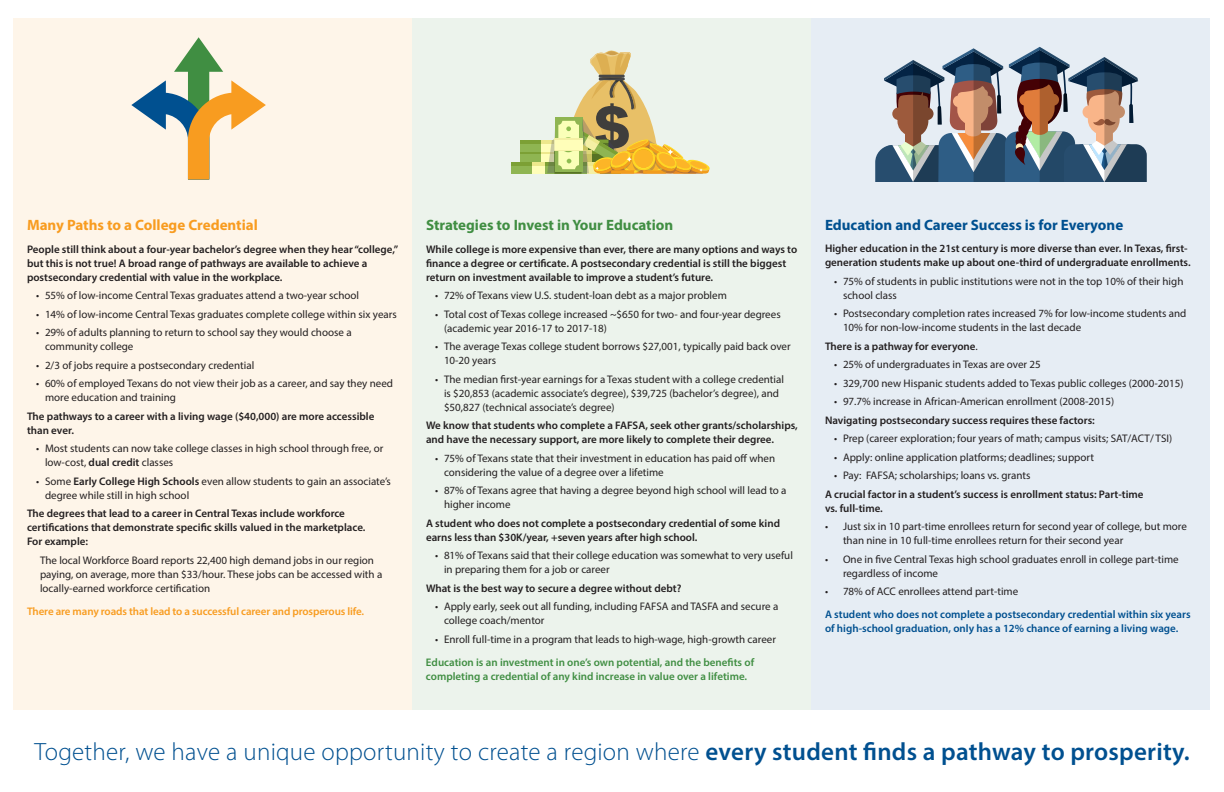
<style>
.page{position:relative;width:1224px;height:792px;background:#fff}
.page>*{position:absolute;margin:0;border:0;box-sizing:border-box;transform-origin:0 0}
.t1{font:300 25px "Myriad Pro";letter-spacing:.01em;color:#005090}
.t2{font:700 15px "Myriad Pro";color:#005090}
.t3{font:700 15px "Myriad Pro";color:#408e42}
.t4{font:700 15px "Myriad Pro";color:#f89c20}
.t5{font:11px/14px "Myriad Pro";color:#231f20}
.t6{font:600 11px/14px "Myriad Pro";color:#231f20}
.t7{font:600 11px/14px "Myriad Pro";color:#005090}
.t8{font:600 11px/14px "Myriad Pro";color:#408e42}
.t9{font:600 11px "Myriad Pro";letter-spacing:-.01em;color:#f89c20}
.s1{font-weight:600}
.s2{font-weight:400}
</style>
<div class="page">
<div style="left:812px;top:18px;width:398px;height:692px;background:#e6edf4"></div>
<div style="left:14px;top:18px;width:398px;height:692px;background:#fef5e9"></div>
<div style="left:412px;top:18px;width:400px;height:692px;background:#ecf3ec"></div>
<svg style="left:131px;top:37px;width:135px;height:142px"></svg>
<div style="left:511px;top:162px;width:55px;height:11px;background:#8fb552"></div>
<hr style="left:511px;top:162px;width:55px;height:3px;background:#7ca035">
<div style="left:520px;top:151px;width:55px;height:11px;background:#8fb552"></div>
<hr style="left:520px;top:151px;width:55px;height:3px;background:#7ca035">
<div style="left:520px;top:140px;width:55px;height:11px;background:#8fb552"></div>
<hr style="left:520px;top:140px;width:55px;height:3px;background:#7ca035">
<svg style="left:532px;top:50px;width:178px;height:124px"></svg>
<svg style="left:875px;top:47px;width:272px;height:134px"></svg>
<p class="t4" style="left:27px;top:215px;width:232px">Many Paths to a College Credential</p>
<p class="t6" style="left:27px;top:242px;width:373px">People still think about a four-year bachelor’s degree when they hear “college,” but this is not true! A broad range of pathways are available to achieve a postsecondary credential with value in the workplace.</p>
<p class="t5" style="left:36px;top:289px;width:325px">• 55% of low-income Central Texas graduates attend a two-year school</p>
<p class="t5" style="left:36px;top:307px;width:362px">• 14% of low-income Central Texas graduates complete college within six years</p>
<p class="t5" style="left:45px;top:326px;width:308px;text-indent:-9px">• 29% of adults planning to return to school say they would choose a community college</p>
<p class="t5" style="left:36px;top:358px;width:220px">• 2/3 of jobs require a postsecondary credential</p>
<p class="t5" style="left:45px;top:377px;width:350px;text-indent:-9px">• 60% of employed Texans do not view their job as a career, and say they need more education and training</p>
<p class="t6" style="left:27px;top:409px;width:349px">The pathways to a career with a living wage ($40,000) are more accessible than ever.</p>
<p class="t5" style="left:45px;top:442px;width:340px;text-indent:-9px">• Most students can now take college classes in high school through free, or low-cost, <span class="s1">dual credit</span> classes</p>
<p class="t5" style="left:45px;top:474px;width:347px;text-indent:-9px">• Some <span class="s1">Early College High Schools</span> even allow students to gain an associate’s degree while still in high school</p>
<p class="t6" style="left:27px;top:506px;width:340px">The degrees that lead to a career in Central Texas include workforce certifications that demonstrate specific skills valued in the marketplace.<br>For example:</p>
<p class="t5" style="left:40px;top:553px;width:344px">The local Workforce Board reports 22,400 high demand jobs in our region paying, on average, more than $33/hour. These jobs can be accessed with a locally-earned workforce certification</p>
<p class="t9" style="left:27px;top:604px;width:339px">There are many roads that lead to a successful career and prosperous life.</p>
<p class="t3" style="left:426px;top:215px;width:249px">Strategies to Invest in Your Education</p>
<p class="t6" style="left:426px;top:242px;width:373px">While college is more expensive than ever, there are many options and ways to finance a degree or certificate. A postsecondary credential is still the biggest return on investment available to improve a student’s future.</p>
<p class="t5" style="left:435px;top:289px;width:293px">• 72% of Texans view U.S. student-loan debt as a major problem</p>
<p class="t5" style="left:444px;top:307px;width:338px;text-indent:-9px">• Total cost of Texas college increased ~$650 for two- and four-year degrees (academic year 2016-17 to 2017-18)</p>
<p class="t5" style="left:444px;top:340px;width:348px;text-indent:-9px">• The average Texas college student borrows $27,001, typically paid back over<br>10-20 years</p>
<p class="t5" style="left:444px;top:372px;width:342px;text-indent:-9px">• The median first-year earnings for a Texas student with a college credential is $20,853 (academic associate’s degree), $39,725 (bachelor’s degree), and $50,827 (technical associate’s degree)</p>
<p class="t6" style="left:426px;top:418px;width:373px">We know that students who complete a FAFSA, seek other grants/scholarships, and have the necessary support, are more likely to complete their degree.</p>
<p class="t5" style="left:444px;top:451px;width:333px;text-indent:-9px">• 75% of Texans state that their investment in education has paid off when considering the value of a degree over a lifetime</p>
<p class="t5" style="left:444px;top:484px;width:344px;text-indent:-9px">• 87% of Texans agree that having a degree beyond high school will lead to a higher income</p>
<p class="t6" style="left:426px;top:516px;width:356px">A student who does not complete a postsecondary credential of some kind earns less than $30K/year, +seven years after high school.</p>
<p class="t5" style="left:444px;top:549px;width:350px;text-indent:-9px">• 81% of Texans said that their college education was somewhat to very useful in preparing them for a job or career</p>
<p class="t6" style="left:426px;top:581px;width:257px">What is the best way to secure a degree without debt?</p>
<p class="t5" style="left:444px;top:600px;width:336px;text-indent:-9px">• Apply early, seek out all funding, including FAFSA and TASFA and secure a college coach/mentor</p>
<p class="t5" style="left:435px;top:632px;width:342px">• Enroll full-time in a program that leads to high-wage, high-growth career</p>
<p class="t8" style="left:426px;top:655px;width:330px">Education is an investment in one’s own potential, and the benefits of completing a credential of any kind increase in value over a lifetime.</p>
<p class="t2" style="left:825px;top:215px;width:300px">Education and Career Success is for Everyone</p>
<p class="t6" style="left:825px;top:241px;width:367px">Higher education in the 21st century is more diverse than ever. In Texas, first&shy;generation students make up about one-third of undergraduate enrollments.</p>
<p class="t5" style="left:843px;top:274px;width:342px;text-indent:-9px">• 75% of students in public institutions were not in the top 10% of their high school class</p>
<p class="t5" style="left:843px;top:306px;width:345px;text-indent:-9px">• Postsecondary completion rates increased 7% for low-income students and<br>10% for non-low-income students in the last decade</p>
<p class="t6" style="left:825px;top:339px;width:154px">There is a pathway for everyone<span class="s2">.</span></p>
<p class="t5" style="left:834px;top:357px;width:208px">• 25% of undergraduates in Texas are over 25</p>
<p class="t5" style="left:834px;top:376px;width:351px">• 329,700 new Hispanic students added to Texas public colleges (2000-2015)</p>
<p class="t5" style="left:834px;top:394px;width:282px">• 97.7% increase in African-American enrollment (2008-2015)</p>
<p class="t6" style="left:825px;top:413px;width:271px">Navigating postsecondary success requires these factors:</p>
<p class="t5" style="left:834px;top:431px;width:340px">• Prep (career exploration; four years of math; campus visits; SAT/ACT/ TSI)</p>
<p class="t5" style="left:834px;top:450px;width:262px">• Apply: online application platforms; deadlines; support</p>
<p class="t5" style="left:834px;top:468px;width:198px">• Pay: FAFSA; scholarships; loans vs. grants</p>
<p class="t6" style="left:825px;top:487px;width:320px">A crucial factor in a student’s success is enrollment status: Part-time vs. full-time.</p>
<p class="t5" style="left:843px;top:519px;width:345px;text-indent:-18px">• Just six in 10 part-time enrollees return for second year of college, but more than nine in 10 full-time enrollees return for their second year</p>
<p class="t5" style="left:843px;top:552px;width:337px;text-indent:-18px">• One in five Central Texas high school graduates enroll in college part-time regardless of income</p>
<p class="t5" style="left:825px;top:584px;width:195px">• 78% of ACC enrollees attend part-time</p>
<p class="t7" style="left:825px;top:607px;width:367px">A student who does not complete a postsecondary credential within six years of high-school graduation, only has a 12% chance of earning a living wage.</p>
<p class="t1" style="left:35px;top:737px;width:1157px">Together, we have a unique opportunity to create a region where <span class="s1">every student finds a pathway to prosperity.</span></p>
</div>
